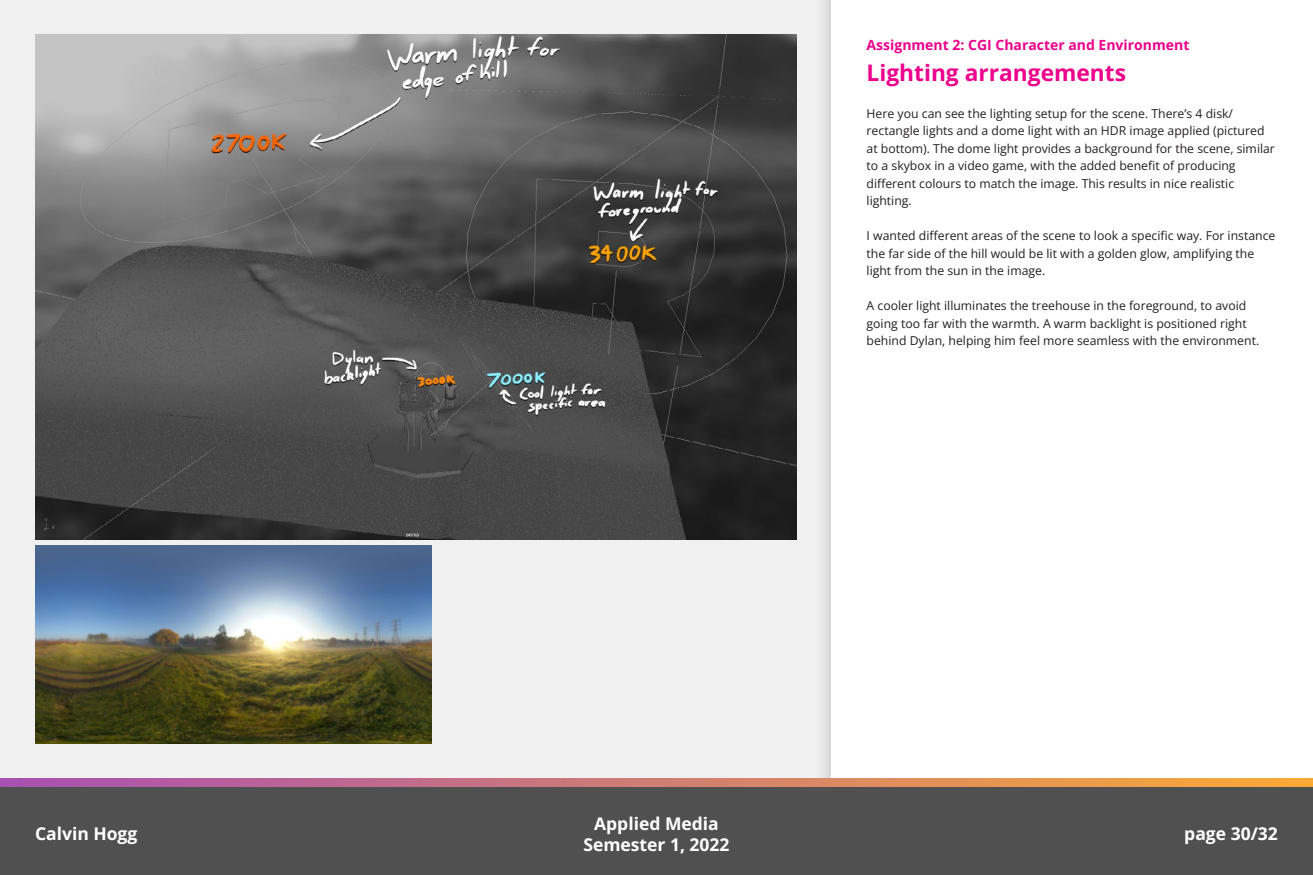
<style>
.page{position:relative;width:1313px;height:875px;background:#fff}
.page>*{position:absolute;margin:0;border:0;box-sizing:border-box;transform-origin:0 0}
.t1{font:700 22.75px "Open Sans";color:#ec008c}
.t2{font:700 17.5px/21px "Open Sans";color:#fff;text-align:center}
.t3{font:700 14px "Open Sans";color:#ec008c}
.Custom_style{font:12.25px/17.5px "Open Sans";color:#231f20}
</style>
<div class="page">
<div style="left:0;top:0;width:812px;height:779px;background:#f0f0f0"></div>
<div style="left:812px;top:0;width:500px;height:875px;background:#e7e6e7"></div>
<div style="left:831px;top:0;width:481px;height:875px;background:#fff"></div>
<svg style="left:0;top:779px;width:1312px;height:9px"></svg>
<div style="left:0;top:788px;width:1312px;height:87px;background:#505050"></div>
<img style="left:35px;top:35px;width:761px;height:504px">
<img style="left:35px;top:546px;width:396px;height:198px">
<p class="t3" style="left:866px;top:35px;width:324px">Assignment 2: CGI Character and Environment</p>
<p class="t1" style="left:866px;top:57px;width:261px">Lighting arrangements</p>
<p class="Custom_style" style="left:866px;top:104px;width:410px">Here you can see the lighting setup for the scene. There’s 4 disk/ rectangle lights and a dome light with an HDR image applied (pictured at bottom). The dome light provides a background for the scene, similar to a skybox in a video game, with the added benefit of producing different colours to match the image. This results in nice realistic lighting.</p>
<p class="Custom_style" style="left:866px;top:227px;width:410px">I wanted different areas of the scene to look a specific way. For instance the far side of the hill would be lit with a golden glow, amplifying the light from the sun in the image.</p>
<p class="Custom_style" style="left:866px;top:297px;width:394px">A cooler light illuminates the treehouse in the foreground, to avoid going too far with the warmth. A warm backlight is positioned right behind Dylan, helping him feel more seamless with the environment.</p>
<h2 class="t2" style="left:583px;top:813px;width:148px">Applied Media<br>Semester 1, 2022</h2>
<h2 class="t2" style="left:35px;top:823px;width:104px">Calvin Hogg</h2>
<h2 class="t2" style="left:1184px;top:823px;width:95px">page 30/32</h2>
</div>
